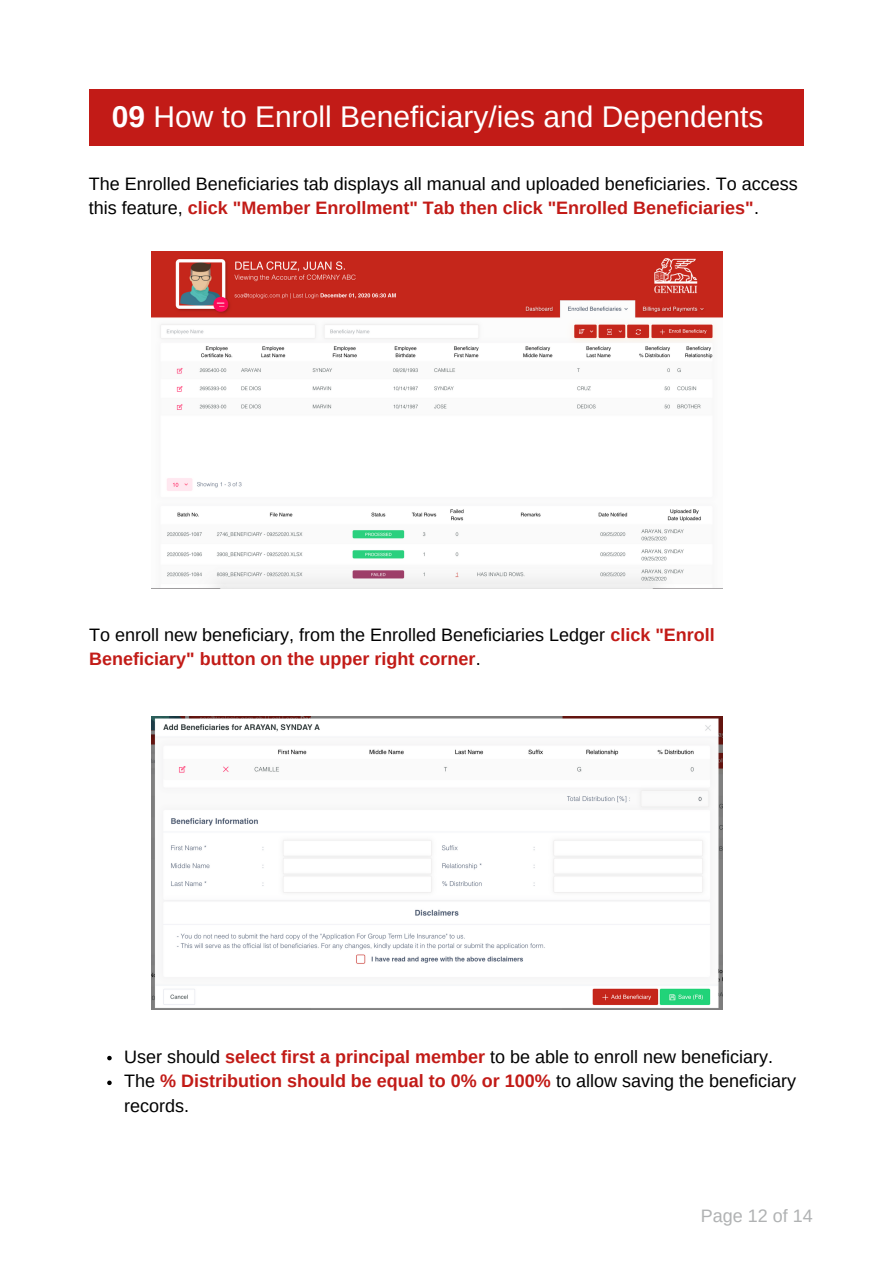
<style>
.page{position:relative;width:893px;height:1264px;background:#fff}
.page>*{position:absolute;margin:0;border:0;box-sizing:border-box;transform-origin:0 0}
.t1{font:30px "Arimo";color:#fff}
.t2{font:18px/24.8px "Arimo";color:#000}
.t3{font:18px "Arimo";color:#b0b2b3}
.s1{font-weight:700}
.s2{font-weight:700;color:#c21b17}
</style>
<div class="page">
<div style="left:89px;top:89px;width:714px;height:57px;background:#c21b17"></div>
<img style="left:151px;top:251px;width:571px;height:337px">
<img style="left:151px;top:716px;width:571px;height:293px">
<svg style="left:107px;top:1055px;width:5px;height:5px"></svg>
<svg style="left:107px;top:1080px;width:5px;height:5px"></svg>
<p class="t1" style="left:112px;top:100px;width:653px"><span class="s1">09</span> How to Enroll Beneficiary/ies and Dependents</p>
<p class="t2" style="left:89px;top:171px;width:710px">The Enrolled Beneficiaries tab displays all manual and uploaded beneficiaries. To access this feature, <span class="s2">click "Member Enrollment" Tab then click "Enrolled Beneficiaries"</span>.</p>
<p class="t2" style="left:89px;top:622px;width:627px">To enroll new beneficiary, from the Enrolled Beneficiaries Ledger <span class="s2">click "Enroll<br>Beneficiary" button on the upper right corner</span>.</p>
<p class="t2" style="left:124px;top:1043px;width:650px">User should <span class="s2">select first a principal member</span> to be able to enroll new beneficiary.</p>
<p class="t2" style="left:124px;top:1068px;width:673px">The <span class="s2">% Distribution should be equal to 0% or 100%</span> to allow saving the beneficiary records.</p>
<p class="t3" style="left:700px;top:1205px;width:113px">Page 12 of 14</p>
</div>
